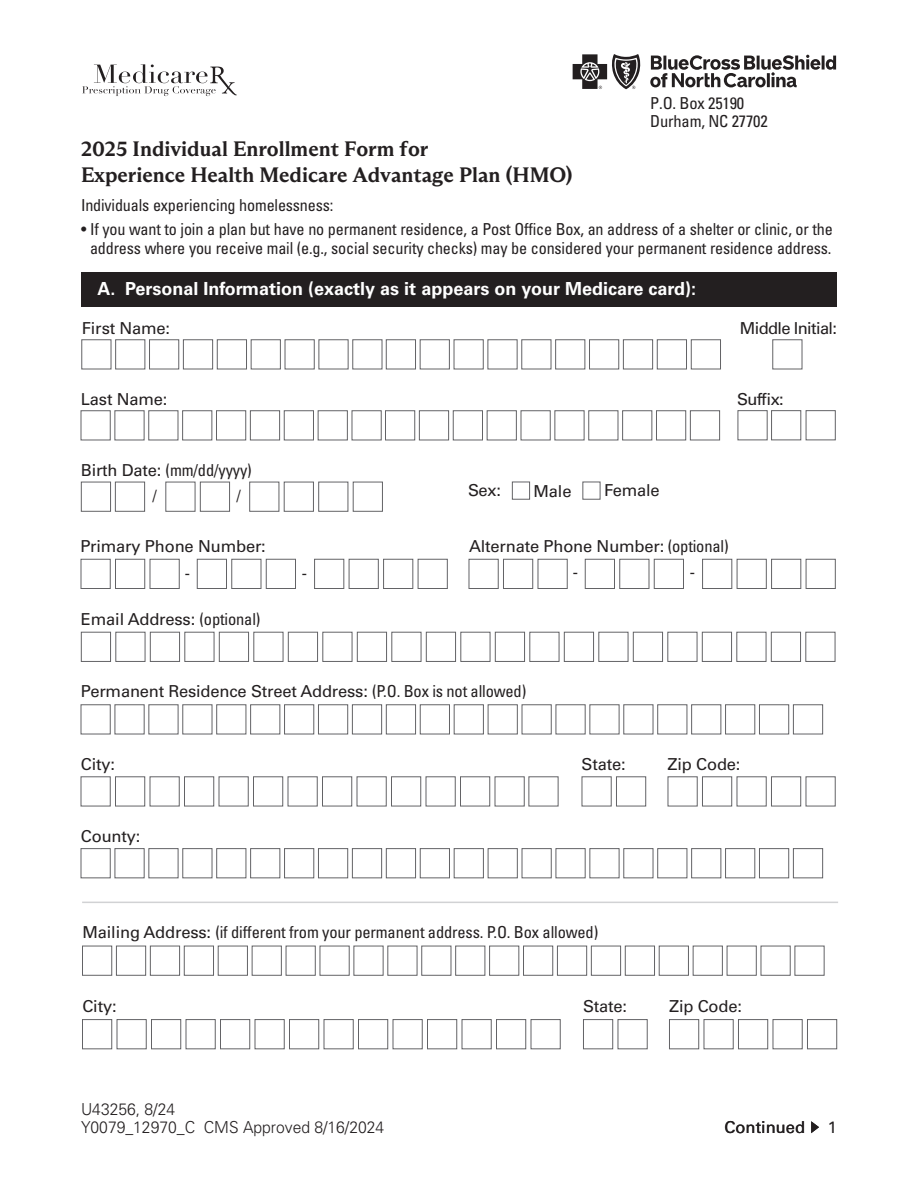
<style>
.page{position:relative;width:918px;height:1188px;background:#fff}
.page>*{position:absolute;margin:0;border:0;box-sizing:border-box;transform-origin:0 0}
.t1{font:700 21px/25.5px "Blue Ridge";color:#231f20}
.t2{font:700 18px "Univers LT Std";color:#fff}
.t3{font:17.25px "Univers LT Std";color:#231f20;scale:.9 1}
.t4{font:condensed 16.5px/19.5px "Univers LT Std";letter-spacing:-.01em;color:#231f20;text-align:center}
.t5{font:16.5px "Univers LT Std";letter-spacing:-.01em;color:#231f20}
.t6{font:300 16.5px "Univers LT Std";color:#231f20;scale:.95 1}
.t7{font:16.5px "Univers LT Std";letter-spacing:-.04em;color:#231f20}
.s1{font-stretch:normal}
.s2{font-stretch:condensed}
</style>
<div class="page">
<hr style="left:82px;top:902px;width:756px;height:1px;background:#d1d2d4">
<svg style="left:80px;top:559px;width:756px;height:30px"></svg>
<svg style="left:82px;top:64px;width:155px;height:32px"></svg>
<svg style="left:650px;top:54px;width:186px;height:33px"></svg>
<svg style="left:573px;top:54px;width:68px;height:35px"></svg>
<div style="left:81px;top:272px;width:756px;height:34px;background:#231f20"></div>
<svg style="left:81px;top:339px;width:722px;height:31px"></svg>
<svg style="left:80px;top:410px;width:756px;height:31px"></svg>
<svg style="left:81px;top:481px;width:302px;height:31px"></svg>
<div style="left:512px;top:482px;width:18px;height:18px;border:1px solid #636366"></div>
<div style="left:582px;top:482px;width:18px;height:18px;border:1px solid #636366"></div>
<svg style="left:81px;top:631px;width:755px;height:31px"></svg>
<svg style="left:80px;top:704px;width:743px;height:31px"></svg>
<svg style="left:80px;top:776px;width:756px;height:31px"></svg>
<svg style="left:80px;top:848px;width:743px;height:31px"></svg>
<svg style="left:82px;top:945px;width:743px;height:31px"></svg>
<svg style="left:82px;top:1019px;width:755px;height:31px"></svg>
<svg style="left:811px;top:1121px;width:8px;height:12px"></svg>
<p class="t4" style="left:650px;top:94px;width:96px">P.O. Box 25190</p>
<p class="t4" style="left:650px;top:111px;width:119px">Durham, NC 27702</p>
<h1 class="t1" style="left:81px;top:136px;width:493px">2025 Individual Enrollment Form for<br>Experience Health Medicare Advantage Plan (HMO)</h1>
<p class="t4" style="left:81px;top:195px;width:254px">Individuals experiencing homelessness:</p>
<p class="t4" style="left:81px;top:219px;width:753px">• If you want to join a plan but have no permanent residence, a Post Office Box, an address of a shelter or clinic, or the address where you receive mail (e.g., social security checks) may be considered your permanent residence address.</p>
<h2 class="t2" style="left:98px;top:278px;width:600px">A. Personal Information (exactly as it appears on your Medicare card):</h2>
<p class="t5" style="left:82px;top:319px;width:90px">First Name:</p>
<p class="t7" style="left:740px;top:319px;width:99px">Middle Initial:</p>
<p class="t5" style="left:81px;top:389px;width:88px">Last Name:</p>
<p class="t5" style="left:737px;top:389px;width:48px">Suffix:</p>
<p class="t4" style="left:81px;top:460px;width:172px"><span class="s1">Birth Date:</span> (mm/dd/yyyy)</p>
<p class="t3" style="left:152px;top:486px;width:6px">/</p>
<p class="t3" style="left:236px;top:486px;width:6px">/</p>
<p class="t5" style="left:468px;top:481px;width:35px">Sex:</p>
<p class="t5" style="left:534px;top:482px;width:40px">Male</p>
<p class="t5" style="left:604px;top:481px;width:57px">Female</p>
<p class="t5" style="left:81px;top:537px;width:187px">Primary Phone Number:</p>
<p class="t3" style="left:185px;top:562px;width:7px">-</p>
<p class="t3" style="left:302px;top:562px;width:7px">-</p>
<p class="t5" style="left:469px;top:536px;width:261px">Alternate Phone Number: <span class="s2">(optional)</span></p>
<p class="t3" style="left:573px;top:561px;width:7px">-</p>
<p class="t3" style="left:690px;top:561px;width:7px">-</p>
<p class="t5" style="left:81px;top:610px;width:181px">Email Address: <span class="s2">(optional)</span></p>
<p class="t5" style="left:81px;top:681px;width:447px">Permanent Residence Street Address: <span class="s2">(P.O. Box is not allowed)</span></p>
<p class="t5" style="left:81px;top:754px;width:36px">City:</p>
<p class="t5" style="left:582px;top:754px;width:46px">State:</p>
<p class="t5" style="left:668px;top:754px;width:74px">Zip Code:</p>
<p class="t5" style="left:81px;top:826px;width:61px">County:</p>
<p class="t4" style="left:82px;top:923px;width:517px"><span class="s1">Mailing Address:</span> (if different from your permanent address. P.O. Box allowed)</p>
<p class="t5" style="left:82px;top:997px;width:36px">City:</p>
<p class="t5" style="left:583px;top:997px;width:46px">State:</p>
<p class="t5" style="left:669px;top:997px;width:74px">Zip Code:</p>
<p class="t6" style="left:81px;top:1100px;width:101px">U43256, 8/24</p>
<p class="t6" style="left:81px;top:1118px;width:321px">Y0079_12970_C CMS Approved 8/16/2024</p>
<p class="t5" style="left:725px;top:1118px;width:82px">Continued</p>
<p class="t5" style="left:828px;top:1118px;width:11px">1</p>
</div>
